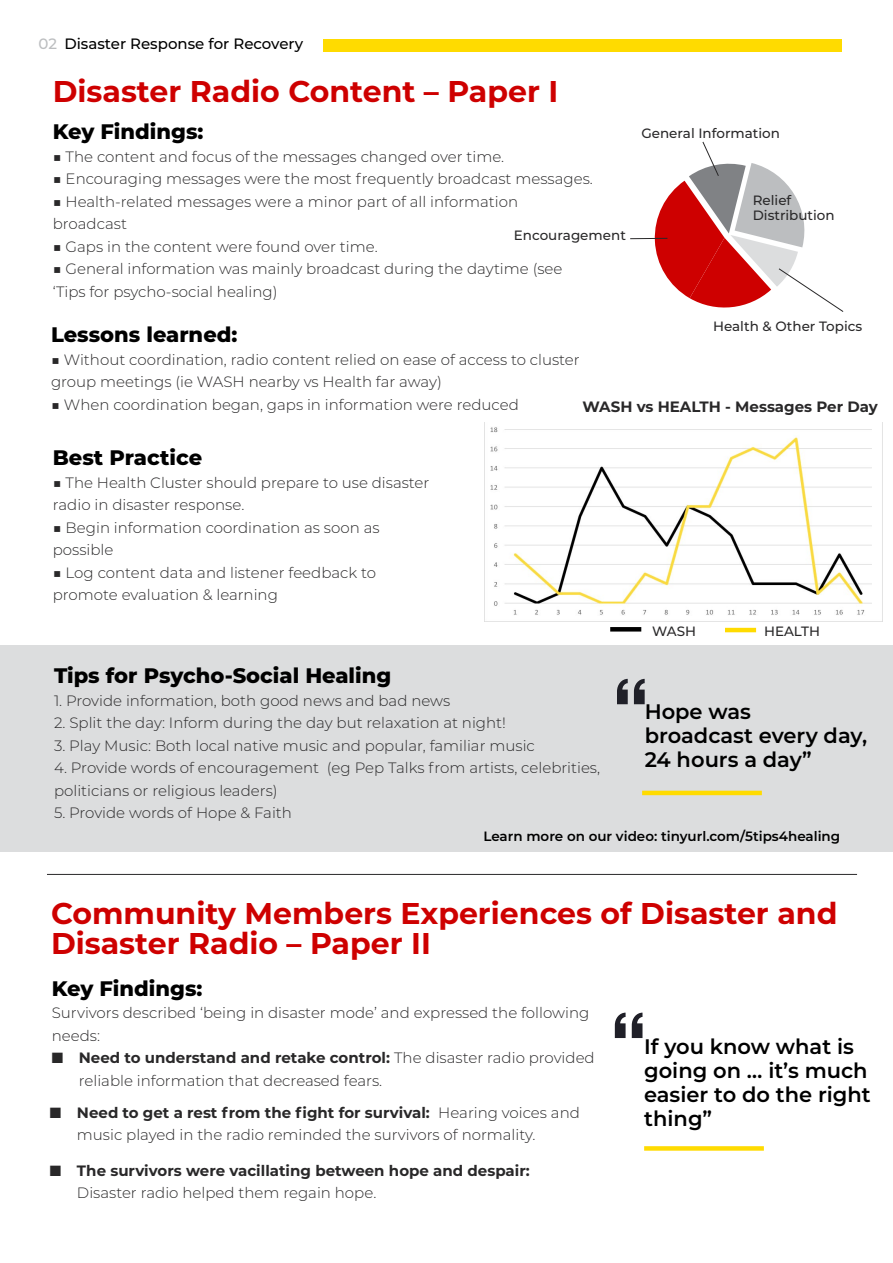
<style>
.page{position:relative;width:893px;height:1263px;background:#fff}
.page>*{position:absolute;margin:0;border:0;box-sizing:border-box;transform-origin:0 0}
.t1{font:700 30px/30px "Montserrat";color:#ce0000}
.t2{font:600 21px/24px "Montserrat";color:#000}
.t3{font:800 21px "Montserrat";color:#000}
.t4{font:300 15px/22.5px "Montserrat";color:#292829}
.t5{font:700 15px/22.5px "Montserrat";color:#292829}
.t6{font:500 15px "Montserrat";color:#000}
.t7{font:500 13.5px/15px "Montserrat";color:#292829}
.t8{font:600 13.5px "Montserrat";color:#000}
.s1{color:#bcbec0}
.s2{font-weight:700}
.s3{font-weight:300}
</style>
<div class="page">
<hr style="left:47px;top:874px;width:810px;height:1px;background:#292829">
<div style="left:323px;top:39px;width:519px;height:12px;background:#ffdb00"></div>
<img style="left:484px;top:422px;width:388px;height:199px">
<div style="left:0;top:645px;width:893px;height:206px;background:#dcddde"></div>
<div style="left:644px;top:1146px;width:120px;height:5px;background:#ffdb00"></div>
<svg style="left:615px;top:1013px;width:27px;height:25px"></svg>
<svg style="left:617px;top:679px;width:28px;height:25px"></svg>
<hr style="left:642px;top:791px;width:120px;height:4px;background:#ffdb00">
<svg style="left:654px;top:141px;width:190px;height:171px"></svg>
<hr style="left:630px;top:238px;width:37px;height:1px;background:#292829">
<hr style="left:725px;top:628px;width:31px;height:4px;background:#ffdb00">
<svg style="left:610px;top:627px;width:31px;height:4px"></svg>
<p class="t6" style="left:38px;top:33px;width:266px"><span class="s1">02</span> Disaster Response for Recovery</p>
<h1 class="t1" style="left:53px;top:75px;width:507px">Disaster Radio Content – Paper I</h1>
<h2 class="t3" style="left:53px;top:116px;width:152px">Key Findings:</h2>
<p class="t4" style="left:53px;top:144px;width:453px">■ The content and focus of the messages changed over time.</p>
<p class="t4" style="left:53px;top:167px;width:542px">■ Encouraging messages were the most frequently broadcast messages.</p>
<p class="t4" style="left:53px;top:189px;width:467px">■ Health-related messages were a minor part of all information broadcast</p>
<p class="t4" style="left:53px;top:234px;width:326px">■ Gaps in the content were found over time.</p>
<p class="t4" style="left:53px;top:257px;width:511px">■ General information was mainly broadcast during the daytime (see ‘Tips for psycho-social healing)</p>
<p class="t7" style="left:514px;top:227px;width:114px">Encouragement</p>
<p class="t7" style="left:641px;top:125px;width:140px">General Information</p>
<p class="t7" style="left:753px;top:192px;width:83px">Relief<br>Distribution</p>
<p class="t7" style="left:713px;top:319px;width:151px">Health &amp; Other Topics</p>
<h2 class="t3" style="left:51px;top:320px;width:188px">Lessons learned:</h2>
<p class="t4" style="left:51px;top:348px;width:530px">■ Without coordination, radio content relied on ease of access to cluster group meetings (ie WASH nearby vs Health far away)</p>
<p class="t4" style="left:51px;top:393px;width:469px">■ When coordination began, gaps in information were reduced</p>
<h2 class="t3" style="left:53px;top:442px;width:151px">Best Practice</h2>
<p class="t4" style="left:53px;top:471px;width:378px">■ The Health Cluster should prepare to use disaster radio in disaster response.</p>
<p class="t4" style="left:53px;top:516px;width:328px">■ Begin information coordination as soon as possible</p>
<p class="t4" style="left:53px;top:561px;width:325px">■ Log content data and listener feedback to promote evaluation &amp; learning</p>
<p class="t5" style="left:582px;top:394px;width:297px">WASH vs HEALTH - Messages Per Day</p>
<p class="t7" style="left:652px;top:623px;width:45px">WASH</p>
<p class="t7" style="left:764px;top:623px;width:57px">HEALTH</p>
<h2 class="t3" style="left:54px;top:660px;width:339px">Tips for Psycho-Social Healing</h2>
<p class="t4" style="left:54px;top:689px;width:398px">1. Provide information, both good news and bad news</p>
<p class="t4" style="left:54px;top:711px;width:453px">2. Split the day: Inform during the day but relaxation at night!</p>
<p class="t4" style="left:54px;top:734px;width:482px">3. Play Music: Both local native music and popular, familiar music</p>
<p class="t4" style="left:54px;top:756px;width:548px">4. Provide words of encouragement (eg Pep Talks from artists, celebrities, politicians or religious leaders)</p>
<p class="t4" style="left:54px;top:801px;width:240px">5. Provide words of Hope &amp; Faith</p>
<p class="t8" style="left:483px;top:826px;width:358px">Learn more on our video: tinyurl.com/5tips4healing</p>
<h2 class="t2" style="left:645px;top:698px;width:224px">Hope was<br>broadcast every day,<br>24 hours a day”</h2>
<h1 class="t1" style="left:51px;top:896px;width:788px">Community Members Experiences of Disaster and<br>Disaster Radio – Paper II</h1>
<h2 class="t3" style="left:52px;top:973px;width:152px">Key Findings:</h2>
<p class="t4" style="left:52px;top:1001px;width:539px">Survivors described ‘being in disaster mode’ and expressed the following needs:</p>
<p class="t4" style="left:79px;top:1046px;width:517px;text-indent:-27px">■ <span class="s2">Need to understand and retake control:</span> The disaster radio provided reliable information that decreased fears.</p>
<p class="t4" style="left:77px;top:1101px;width:504px;text-indent:-27px">■ <span class="s2">Need to get a rest from the fight for survival:</span> Hearing voices and music played in the radio reminded the survivors of normality.</p>
<p class="t5" style="left:77px;top:1158px;width:454px;text-indent:-27px">■ The survivors were vacillating between hope and despair:<br><span class="s3">Disaster radio helped them regain hope.</span></p>
<h2 class="t2" style="left:644px;top:1034px;width:228px">If you know what is going on … it’s much easier to do the right thing”</h2>
</div>
